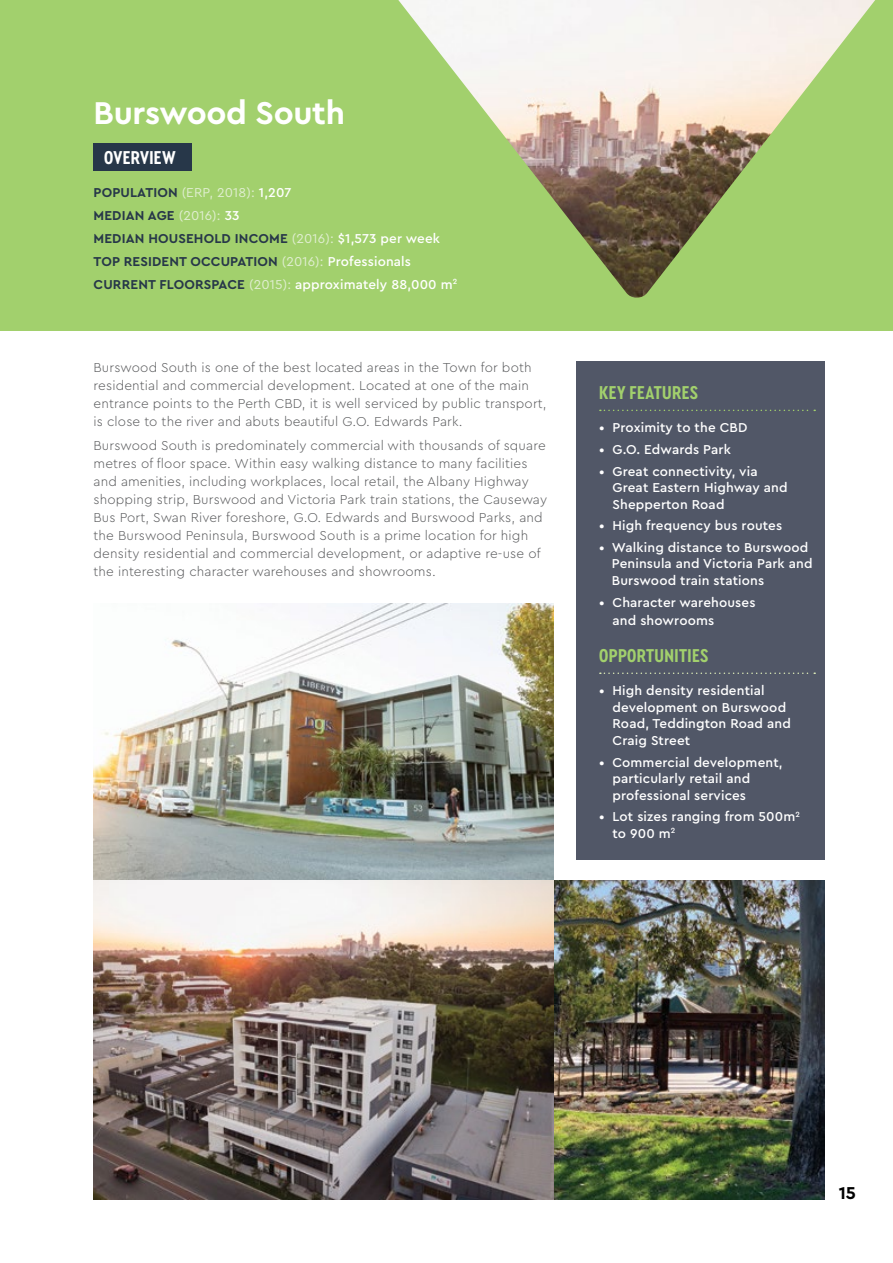
<style>
.page{position:relative;width:893px;height:1263px;background:#fff}
.page>*{position:absolute;margin:0;border:0;box-sizing:border-box;transform-origin:0 0}
.t1{font:700 33px "Cera Pro";letter-spacing:-.01em;color:#fff}
.t2{font:700 19.5px "Cera Condensed Pro";letter-spacing:.02em;color:#a2d06d}
.t3{font:700 19.5px "Cera Condensed Pro";letter-spacing:.02em;color:#fff}
.t4{font:700 18px "Cera Pro";color:#000}
.t5{font:300 13.5px/18px "Cera Pro";letter-spacing:.01em;color:#58595b}
.t6{font:500 13.5px/16.5px "Cera Pro";letter-spacing:.01em;color:#fff}
.t7{font:700 13.5px/23px "Cera Pro";letter-spacing:.01em;color:#273749}
.s1{font-weight:400;color:#e0eed0}
.s2{font-weight:500;color:#fff}
</style>
<div class="page">
<div style="left:0;top:0;width:893px;height:330px;background:#a2d06d"></div>
<img style="left:398px;top:0;width:477px;height:298px">
<div style="left:94px;top:143px;width:98px;height:28px;background:#273749"></div>
<div style="left:576px;top:361px;width:249px;height:499px;background:#515767"></div>
<svg style="left:600px;top:410px;width:215px;height:1px"></svg>
<svg style="left:600px;top:672px;width:215px;height:2px"></svg>
<img style="left:94px;top:604px;width:460px;height:277px">
<img style="left:94px;top:881px;width:731px;height:318px">
<h1 class="t1" style="left:94px;top:91px;width:253px">Burswood South</h1>
<h2 class="t3" style="left:104px;top:144px;width:73px">OVERVIEW</h2>
<p class="t7" style="left:94px;top:181px;width:365px">POPULATION <span class="s1">(ERP, 2018):</span> <span class="s2">1,207<br></span>MEDIAN AGE <span class="s1">(2016):</span> <span class="s2">33<br></span>MEDIAN HOUSEHOLD INCOME <span class="s1">(2016):</span> <span class="s2">$1,573 per week </span>TOP RESIDENT OCCUPATION <span class="s1">(2016):</span> <span class="s2">Professionals </span>CURRENT FLOORSPACE <span class="s1">(2015):</span> <span class="s2">approximately 88,000 m</span><sup>2</sup></p>
<p class="t5" style="left:94px;top:358px;width:455px">Burswood South is one of the best located areas in the Town for both residential and commercial development. Located at one of the main entrance points to the Perth CBD, it is well serviced by public transport, is close to the river and abuts beautiful G.O. Edwards Park.</p>
<p class="t5" style="left:94px;top:436px;width:455px">Burswood South is predominately commercial with thousands of square metres of floor space. Within easy walking distance to many facilities and amenities, including workplaces, local retail, the Albany Highway shopping strip, Burswood and Victoria Park train stations, the Causeway Bus Port, Swan River foreshore, G.O. Edwards and Burswood Parks, and the Burswood Peninsula, Burswood South is a prime location for high density residential and commercial development, or adaptive re-use of the interesting character warehouses and showrooms.</p>
<h2 class="t2" style="left:599px;top:379px;width:101px">KEY FEATURES</h2>
<p class="t6" style="left:599px;top:419px;width:150px">• Proximity to the CBD</p>
<p class="t6" style="left:599px;top:441px;width:133px">• G.O. Edwards Park</p>
<p class="t6" style="left:612px;top:462px;width:177px;text-indent:-13px">• Great connectivity, via<br>Great Eastern Highway and<br>Shepperton Road</p>
<p class="t6" style="left:599px;top:517px;width:185px">• High frequency bus routes</p>
<p class="t6" style="left:612px;top:538px;width:202px;text-indent:-13px">• Walking distance to Burswood<br>Peninsula and Victoria Park and<br>Burswood train stations</p>
<p class="t6" style="left:612px;top:592px;width:145px;line-height:18px;text-indent:-13px">• Character warehouses and showrooms</p>
<h2 class="t2" style="left:599px;top:642px;width:111px">OPPORTUNITIES</h2>
<p class="t6" style="left:612px;top:682px;width:180px;text-indent:-13px">• High density residential development on Burswood<br>Road, Teddington Road and<br>Craig Street</p>
<p class="t6" style="left:612px;top:753px;width:172px;text-indent:-13px">• Commercial development, particularly retail and professional services</p>
<p class="t6" style="left:612px;top:808px;width:189px;text-indent:-13px">• Lot sizes ranging from 500m<sup>2 </sup>to 900 m<sup>2</sup></p>
<h3 class="t4" style="left:839px;top:1181px;width:19px">15</h3>
</div>
